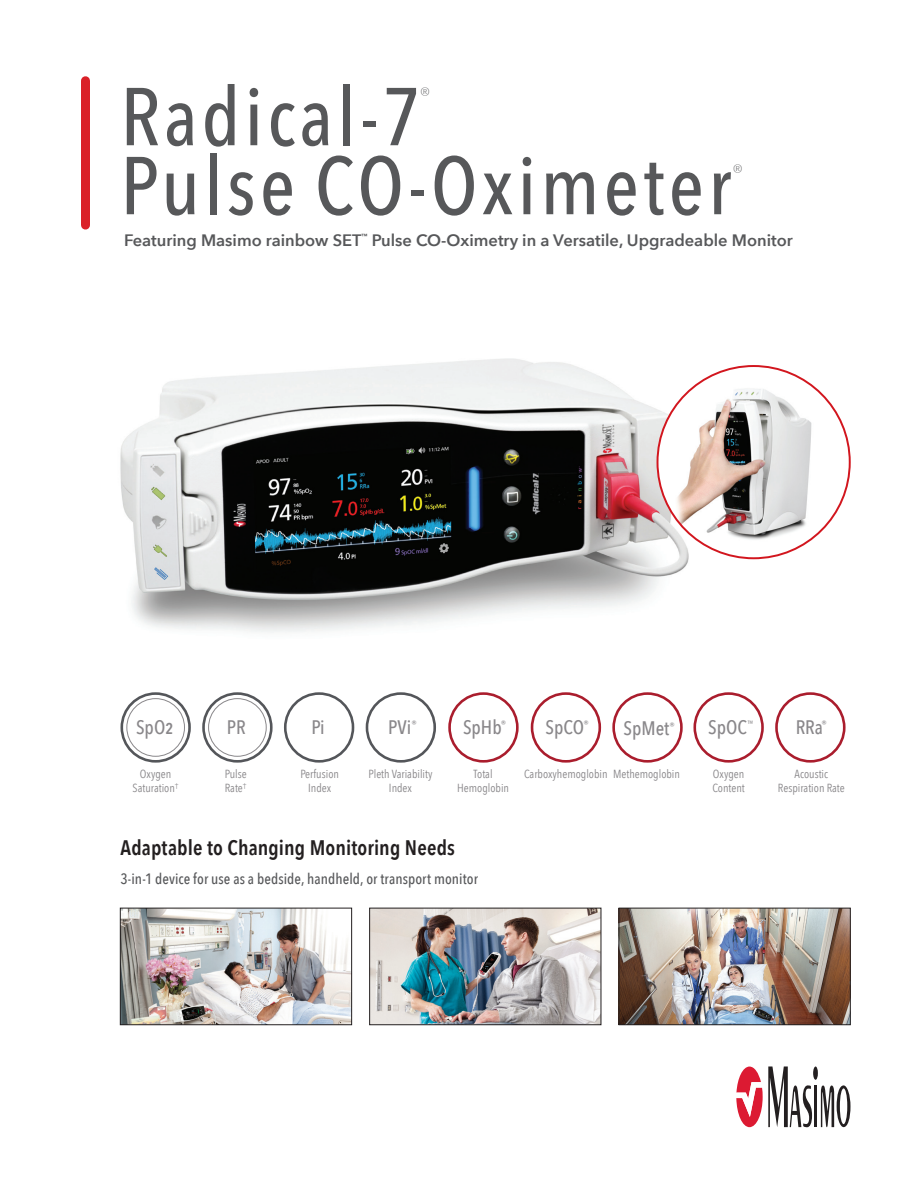
<style>
.page{position:relative;width:918px;height:1188px;background:#fff}
.page>*{position:absolute;margin:0;border:0;box-sizing:border-box;transform-origin:0 0}
.t1{font:500 81px "Avenir Next Condensed";letter-spacing:.05em;color:#57585a}
.Cover_Title{font:600 21px "Avenir Next Condensed";letter-spacing:.005em;color:#231f20}
.t2{font:500 19.5px "Avenir Next Condensed";color:#89878a}
.t3{font:200 18.9px "Avenir Next Condensed";color:#57585a;scale:1.25 1}
.t4{font:600 16.5px "Avenir Next";color:#57585a}
.Specs_-_No_leader{font:500 15px "Avenir Next Condensed";letter-spacing:.005em;color:#57585a}
.t5{font:11.7px/14.1px "Avenir Next Condensed";color:#89878a;text-align:center}
.t6{font:7.65px "Avenir Next Condensed";color:#89878a}
.t7{font:600 6px "Avenir Next";color:#57585a}
.s1{font-weight:600;font-size:15.6px}
</style>
<div class="page">
<div style="left:813px;top:1067px;width:5px;height:13px;background:#231f20;border-radius:50%"></div>
<hr style="left:814px;top:1086px;width:3px;height:41px;background:#231f20">
<svg style="left:821px;top:1085px;width:29px;height:42px"></svg>
<svg style="left:736px;top:1066px;width:76px;height:61px"></svg>
<img style="left:120px;top:358px;width:589px;height:275px">
<div style="left:81px;top:81px;width:9px;height:144px;background:#da2128"></div>
<div style="left:658px;top:366px;width:192px;height:192px;background:#fff;border-radius:50%"></div>
<img style="left:658px;top:385px;width:158px;height:159px">
<img style="left:621px;top:910px;width:227px;height:113px">
<div style="left:619px;top:908px;width:231px;height:117px;border:1px solid #231f20"></div>
<img style="left:122px;top:910px;width:228px;height:113px">
<div style="left:120px;top:908px;width:232px;height:117px;border:1px solid #231f20"></div>
<img style="left:371px;top:910px;width:228px;height:113px">
<div style="left:369px;top:908px;width:232px;height:117px;border:1px solid #231f20"></div>
<div style="left:366px;top:692px;width:70px;height:71px;border:3px solid #54565a;border-radius:50%"></div>
<div style="left:126px;top:698px;width:59px;height:59px;border:1px solid #89878a;border-radius:50%"></div>
<div style="left:120px;top:692px;width:71px;height:71px;border:3px solid #54565a;border-radius:50%"></div>
<div style="left:208px;top:698px;width:59px;height:59px;border:1px solid #89878a;border-radius:50%"></div>
<div style="left:202px;top:692px;width:71px;height:71px;border:3px solid #54565a;border-radius:50%"></div>
<div style="left:284px;top:692px;width:70px;height:71px;border:3px solid #54565a;border-radius:50%"></div>
<div style="left:693px;top:692px;width:71px;height:71px;border:3px solid #aa1d2d;border-radius:50%"></div>
<div style="left:775px;top:692px;width:71px;height:71px;border:3px solid #aa1d2d;border-radius:50%"></div>
<div style="left:448px;top:692px;width:71px;height:71px;border:3px solid #aa1d2d;border-radius:50%"></div>
<div style="left:612px;top:692px;width:71px;height:71px;border:3px solid #aa1d2d;border-radius:50%"></div>
<div style="left:531px;top:692px;width:70px;height:71px;border:3px solid #aa1d2d;border-radius:50%"></div>
<p class="t1" style="left:120px;top:68px;width:302px">Radical-7</p>
<p class="t3" style="left:419px;top:83px;width:11px">®</p>
<p class="t1" style="left:120px;top:137px;width:612px">Pulse CO-Oximeter</p>
<p class="t3" style="left:732px;top:160px;width:11px">®</p>
<p class="t4" style="left:124px;top:226px;width:239px">Featuring Masimo rainbow SET</p>
<p class="t7" style="left:362px;top:231px;width:7px">™</p>
<p class="t4" style="left:372px;top:226px;width:423px">Pulse CO-Oximetry in a Versatile, Upgradeable Monitor</p>
<p class="t2" style="left:463px;top:716px;width:45px">SpHb<sup>®</sup></p>
<p class="t5" style="left:457px;top:766px;width:53px">Total<br>Hemoglobin</p>
<p class="t2" style="left:136px;top:716px;width:39px">SpO<span class="s1">2</span></p>
<p class="t2" style="left:227px;top:716px;width:20px">PR</p>
<p class="t2" style="left:311px;top:716px;width:15px">Pi</p>
<p class="t2" style="left:708px;top:716px;width:40px">SpOC</p>
<p class="t6" style="left:748px;top:716px;width:7px">™</p>
<p class="t2" style="left:796px;top:716px;width:33px">RRa<sup>®</sup></p>
<p class="t2" style="left:546px;top:716px;width:45px">SpCO<sup>®</sup></p>
<p class="t5" style="left:524px;top:766px;width:85px">Carboxyhemoglobin</p>
<p class="t5" style="left:712px;top:766px;width:34px;text-align:left">Oxygen<br>Content</p>
<p class="t5" style="left:778px;top:766px;width:68px">Acoustic<br>Respiration Rate</p>
<p class="t2" style="left:388px;top:716px;width:30px">PVi<sup>®</sup></p>
<p class="t2" style="left:623px;top:716px;width:53px">SpMet<sup>®</sup></p>
<p class="t5" style="left:613px;top:766px;width:68px">Methemoglobin</p>
<p class="t5" style="left:133px;top:766px;width:48px">Oxygen<br>Saturation<sup>†</sup></p>
<p class="t5" style="left:225px;top:766px;width:24px;text-align:left">Pulse<br>Rate<sup>†</sup></p>
<p class="t5" style="left:300px;top:766px;width:40px">Perfusion<br>Index</p>
<p class="t5" style="left:368px;top:766px;width:66px">Pleth Variability<br>Index</p>
<p class="Cover_Title" style="left:120px;top:829px;width:336px">Adaptable to Changing Monitoring Needs</p>
<p class="Specs_-_No_leader" style="left:120px;top:869px;width:359px">3-in-1 device for use as a bedside, handheld, or transport monitor</p>
</div>
